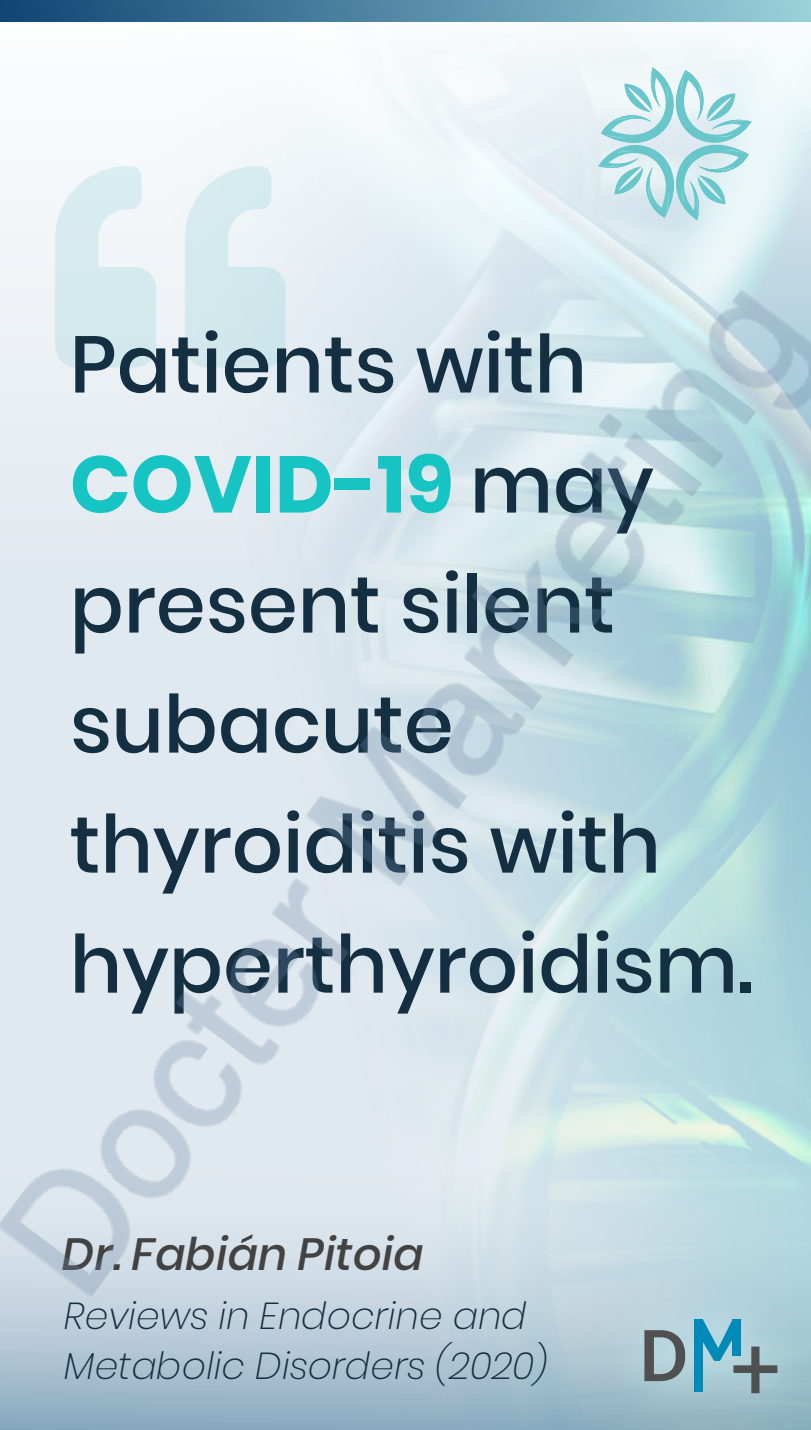
<style>
.page{position:relative;width:811px;height:1430px;background:#fff}
.page>*{position:absolute;margin:0;border:0;box-sizing:border-box;transform-origin:0 0}
.t1{font:500 80px/120px "Poppins";color:#132f41}
.t2{font:italic 500 45px "Poppins";color:#424242}
.t3{font:italic 200 37.5px/50px "Poppins";color:#132f41}
.s1{font-weight:700;color:#16c4c4}
</style>
<div class="page">
<svg style="left:0;top:1335px;width:576px;height:95px;background:#a2bbcc"></svg>
<svg style="left:0;top:34px;width:810px;height:208px"></svg>
<div style="left:0;top:0;width:810px;height:22px;background:linear-gradient(to right,#104574,#99d0da)"></div>
<img style="left:576px;top:1335px;width:234px;height:95px">
<svg style="left:644px;top:1335px;width:40px;height:46px;background:#7f8c90"></svg>
<div style="left:693px;top:1319px;width:9px;height:72px;background:#008ab8"></div>
<svg style="left:701px;top:1335px;width:75px;height:58px;background:#81afbd"></svg>
<svg style="left:597px;top:67px;width:154px;height:154px;background:#c2e4e8"></svg>
<svg style="left:55px;top:166px;width:230px;height:76px;fill:#ecf2f6"></svg>
<img style="left:0;top:242px;width:810px;height:1093px">
<p class="t1" style="left:70px;top:305px;width:684px">Patients with<br><span class="s1">COVID-19</span> may present silent subacute thyroiditis with hyperthyroidism.</p>
<p class="t2" style="left:62px;top:1228px;width:362px">Dr. Fabián Pitoia</p>
<p class="t3" style="left:64px;top:1291px;width:485px">Reviews in Endocrine and<br>Metabolic Disorders (2020)</p>
</div>
